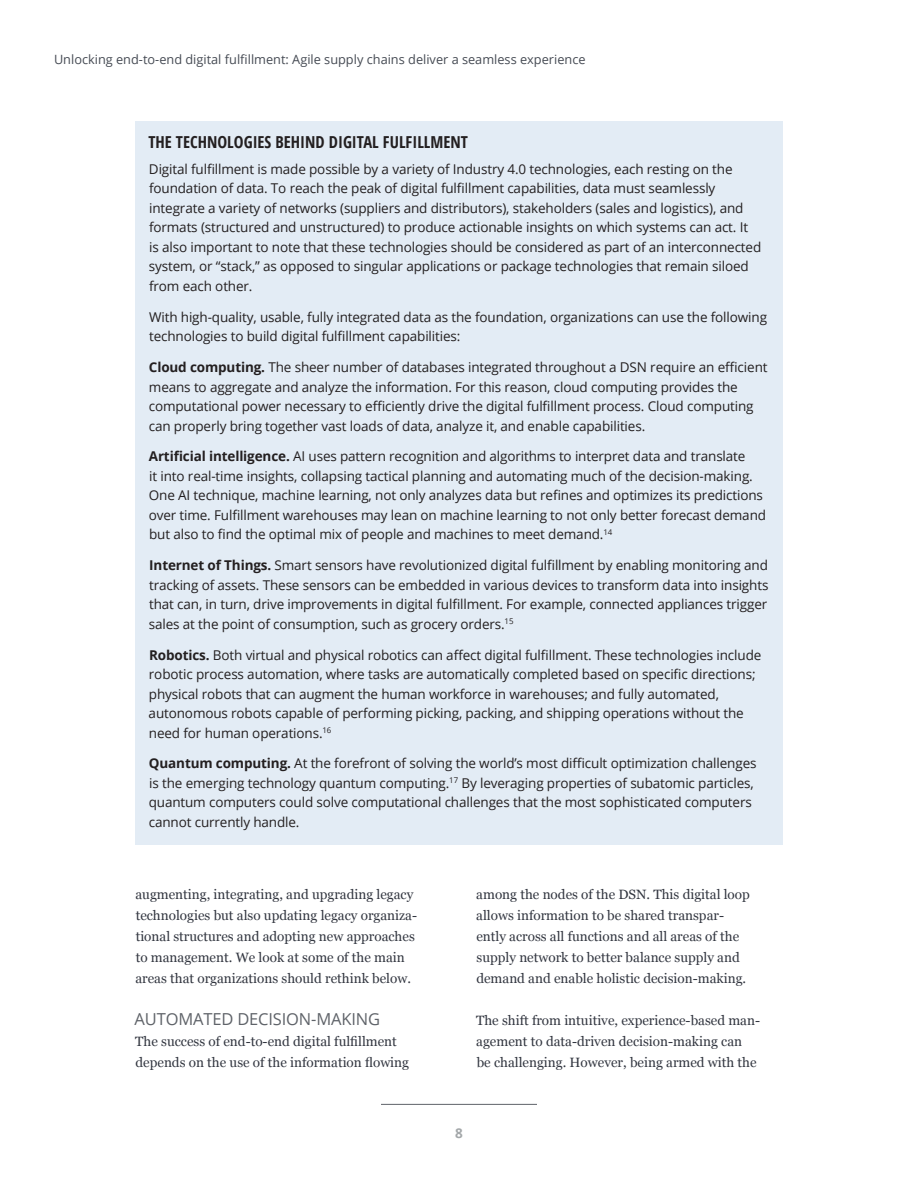
<style>
.page{position:relative;width:918px;height:1188px;background:#fff}
.page>*{position:absolute;margin:0;border:0;box-sizing:border-box;transform-origin:0 0}
.sidebar-h1{font:700 condensed 16.5px "Open Sans";color:#231f20}
.heading3{font:16.5px "Open Sans";letter-spacing:-.01em;color:#5f6369}
.sidebar-body{font:13.5px/19.5px "Open Sans";letter-spacing:-.01em;color:#231f20}
.body-copy{font:13.5px/21px "Georgia";color:#323640}
.t1{font:700 13.5px "Open Sans";color:#a3a7a9}
.t2{font:12.75px "Open Sans";color:#464b54}
.s1{font-weight:700}
</style>
<div class="page">
<hr style="left:381px;top:1104px;width:156px;height:1px;background:#5f6369">
<div style="left:135px;top:122px;width:648px;height:723px;background:#e3ecf5"></div>
<p class="t2" style="left:54px;top:50px;width:533px">Unlocking end-to-end digital fulfillment: Agile supply chains deliver a seamless experience</p>
<p class="sidebar-h1" style="left:148px;top:130px;width:321px">THE TECHNOLOGIES BEHIND DIGITAL FULFILLMENT</p>
<p class="sidebar-body" style="left:149px;top:159px;width:614px">Digital fulfillment is made possible by a variety of Industry 4.0 technologies, each resting on the foundation of data. To reach the peak of digital fulfillment capabilities, data must seamlessly integrate a variety of networks (suppliers and distributors), stakeholders (sales and logistics), and formats (structured and unstructured) to produce actionable insights on which systems can act. It<br>is also important to note that these technologies should be considered as part of an interconnected system, or “stack,” as opposed to singular applications or package technologies that remain siloed from each other.</p>
<p class="sidebar-body" style="left:149px;top:307px;width:620px">With high-quality, usable, fully integrated data as the foundation, organizations can use the following technologies to build digital fulfillment capabilities:</p>
<p class="sidebar-body" style="left:149px;top:357px;width:620px"><span class="s1">Cloud computing.</span> The sheer number of databases integrated throughout a DSN require an efficient means to aggregate and analyze the information. For this reason, cloud computing provides the computational power necessary to efficiently drive the digital fulfillment process. Cloud computing can properly bring together vast loads of data, analyze it, and enable capabilities.</p>
<p class="sidebar-body" style="left:149px;top:446px;width:619px"><span class="s1">Artificial intelligence.</span> AI uses pattern recognition and algorithms to interpret data and translate<br>it into real-time insights, collapsing tactical planning and automating much of the decision-making.<br>One AI technique, machine learning, not only analyzes data but refines and optimizes its predictions over time. Fulfillment warehouses may lean on machine learning to not only better forecast demand but also to find the optimal mix of people and machines to meet demand.<sup>14</sup></p>
<p class="sidebar-body" style="left:149px;top:555px;width:621px;text-align:justify"><span class="s1">Internet of Things.</span> Smart sensors have revolutionized digital fulfillment by enabling monitoring and tracking of assets. These sensors can be embedded in various devices to transform data into insights that can, in turn, drive improvements in digital fulfillment. For example, connected appliances trigger sales at the point of consumption, such as grocery orders.<sup>15</sup></p>
<p class="sidebar-body" style="left:149px;top:645px;width:614px"><span class="s1">Robotics.</span> Both virtual and physical robotics can affect digital fulfillment. These technologies include robotic process automation, where tasks are automatically completed based on specific directions; physical robots that can augment the human workforce in warehouses; and fully automated, autonomous robots capable of performing picking, packing, and shipping operations without the need for human operations.<sup>16</sup></p>
<p class="sidebar-body" style="left:149px;top:753px;width:609px"><span class="s1">Quantum computing.</span> At the forefront of solving the world’s most difficult optimization challenges is the emerging technology quantum computing.<sup>17</sup> By leveraging properties of subatomic particles, quantum computers could solve computational challenges that the most sophisticated computers cannot currently handle.</p>
<p class="body-copy" style="left:135px;top:883px;width:283px">augmenting, integrating, and upgrading legacy technologies but also updating legacy organiza&shy;tional structures and adopting new approaches to management. We look at some of the main areas that organizations should rethink below.</p>
<p class="heading3" style="left:135px;top:1007px;width:247px">AUTOMATED DECISION-MAKING</p>
<p class="body-copy" style="left:135px;top:1030px;width:275px">The success of end-to-end digital fulfillment depends on the use of the information flowing</p>
<p class="body-copy" style="left:476px;top:883px;width:275px">among the nodes of the DSN. This digital loop allows information to be shared transpar&shy;ently across all functions and all areas of the supply network to better balance supply and demand and enable holistic decision-making.</p>
<p class="body-copy" style="left:476px;top:1009px;width:286px">The shift from intuitive, experience-based man&shy;agement to data-driven decision-making can<br>be challenging. However, being armed with the</p>
<p class="t1" style="left:455px;top:1123px;width:9px">8</p>
</div>
